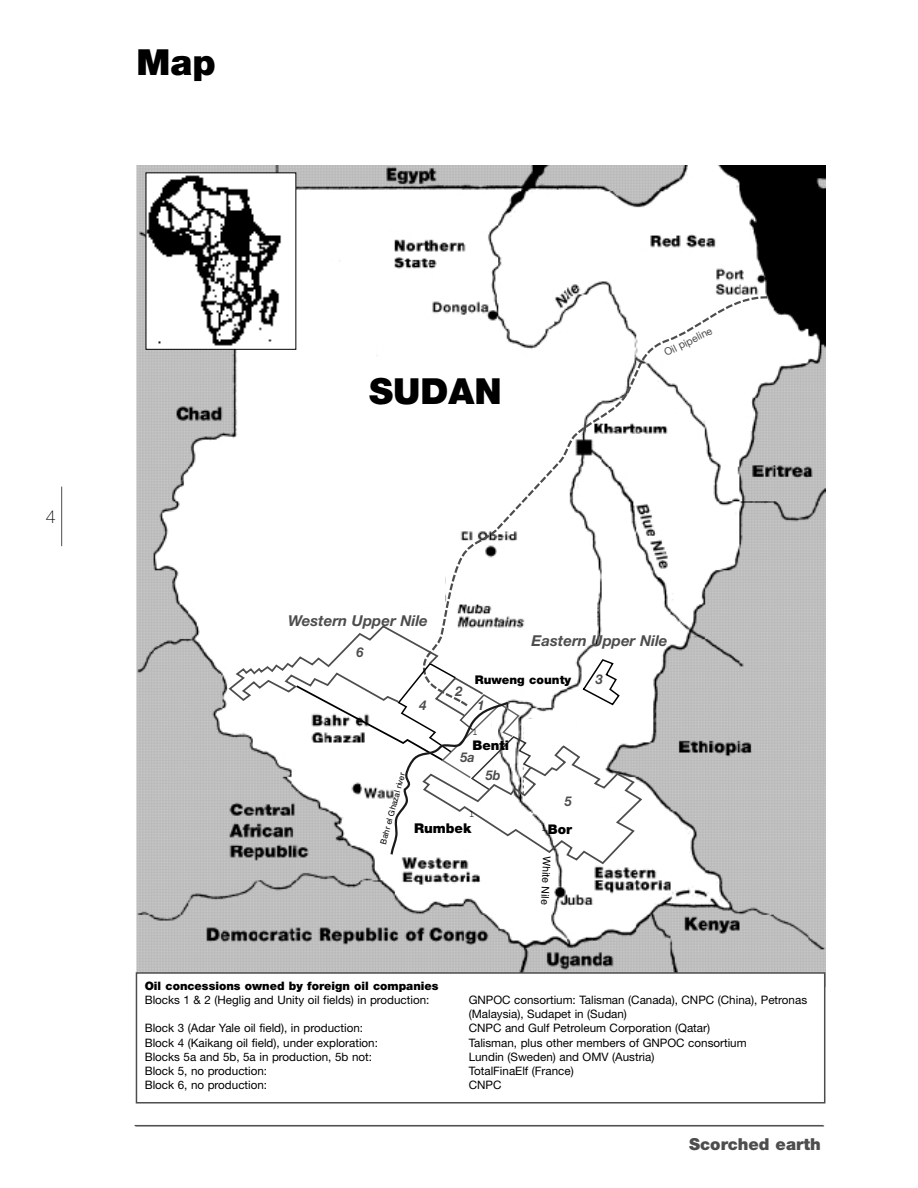
<style>
.page{position:relative;width:918px;height:1188px;background:#fff}
.page>*{position:absolute;margin:0;border:0;box-sizing:border-box;transform-origin:0 0}
.t1{font:900 36px "Helvetica Neue";color:#000}
.t2{font:100 18px "Helvetica Neue";color:#000}
.t3{font:900 16.5px "Helvetica Neue";color:#4d4d4d}
.t4{font:italic 700 15px "Helvetica Neue";color:#4d4d4d}
.t5{font:italic 700 13.5px "Helvetica Neue";color:#4d4d4d;scale:.93 1}
.t6{font:900 13.5px "Helvetica Neue";color:#000}
.t7{font:900 13.35px "Helvetica Neue";color:#000}
.t8{font:900 12px "Helvetica Neue";color:#000}
.t9{font:11.7px/14.2px "Helvetica Neue";color:#000}
.t10{font:900 11.7px "Helvetica Neue";color:#000}
.t11{font:10.5px "Helvetica Neue";color:#4d4d4d}
.t12{font:10.5px "Helvetica";color:#000}
.t13{font:9px "Courier";color:#000}
.t14{font:8.25px "Helvetica";color:#000}
</style>
<div class="page">
<hr style="left:135px;top:1126px;width:689px;height:1px;background:#4d4d4d">
<img style="left:137px;top:165px;width:688px;height:807px">
<svg style="left:419px;top:295px;width:39px;height:329px"></svg>
<svg style="left:458px;top:295px;width:312px;height:414px"></svg>
<div style="left:585px;top:808px;width:69px;height:43px;background:#fff"></div>
<hr style="left:135px;top:1125px;width:688px;height:1px;background:#4d4d4d">
<hr style="left:61px;top:487px;width:1px;height:59px;background:#4d4d4d">
<svg style="left:661px;top:313px;width:79px;height:50px"></svg>
<div style="left:216px;top:553px;width:105px;height:76px;background:#fff"></div>
<div style="left:341px;top:531px;width:104px;height:71px;background:#fff"></div>
<div style="left:386px;top:428px;width:104px;height:72px;background:#fff"></div>
<div style="left:249px;top:390px;width:104px;height:72px;background:#fff"></div>
<div style="left:368px;top:376px;width:166px;height:59px;background:#fff"></div>
<div style="left:136px;top:972px;width:689px;height:132px;border:2px solid #4d4d4d"></div>
<svg style="left:227px;top:624px;width:417px;height:241px"></svg>
<img style="left:148px;top:174px;width:146px;height:174px">
<h1 class="t1" style="left:137px;top:49px;width:81px">Map</h1>
<h2 class="t2" style="left:46px;top:510px;width:12px">4</h2>
<h1 class="t1" style="left:369px;top:378px;width:134px">SUDAN</h1>
<p class="t11" style="left:663px;top:350px;width:54px;rotate:-27deg">Oil pipeline</p>
<p class="t4" style="left:288px;top:615px;width:141px">Western Upper Nile</p>
<p class="t5" style="left:357px;top:647px;width:9px">6</p>
<p class="t4" style="left:531px;top:635px;width:138px">Eastern Upper Nile</p>
<p class="t14" style="left:380px;top:843px;width:75px;rotate:-75deg">Bahr el Ghazal river</p>
<p class="t5" style="left:419px;top:701px;width:9px">4</p>
<p class="t5" style="left:456px;top:687px;width:9px">2</p>
<p class="t8" style="left:475px;top:675px;width:98px">Ruweng county</p>
<p class="t5" style="left:477px;top:700px;width:9px">1</p>
<p class="t13" style="left:473px;top:729px;width:7px">l</p>
<p class="t7" style="left:473px;top:741px;width:38px">Benti</p>
<p class="t5" style="left:460px;top:753px;width:17px">5a</p>
<p class="t5" style="left:486px;top:770px;width:17px">5b</p>
<p class="t5" style="left:565px;top:797px;width:9px">5</p>
<p class="t13" style="left:469px;top:811px;width:7px">l</p>
<p class="t6" style="left:414px;top:823px;width:59px">Rumbek</p>
<p class="t7" style="left:542px;top:824px;width:32px"><sup>l</sup>Bor</p>
<p class="t12" style="left:551px;top:857px;width:50px;rotate:92deg">White Nile</p>
<p class="t5" style="left:596px;top:675px;width:9px">3</p>
<p class="t10" style="left:145px;top:981px;width:295px">Oil concessions owned by foreign oil companies</p>
<p class="t9" style="left:145px;top:994px;width:286px">Blocks 1 &amp; 2 (Heglig and Unity oil fields) in production:</p>
<p class="t9" style="left:469px;top:994px;width:340px">GNPOC consortium: Talisman (Canada), CNPC (China), Petronas (Malaysia), Sudapet in (Sudan)</p>
<p class="t9" style="left:145px;top:1022px;width:220px">Block 3 (Adar Yale oil field), in production:</p>
<p class="t9" style="left:469px;top:1022px;width:243px">CNPC and Gulf Petroleum Corporation (Qatar)</p>
<p class="t9" style="left:145px;top:1036px;width:235px">Block 4 (Kaikang oil field), under exploration:</p>
<p class="t9" style="left:469px;top:1036px;width:279px">Talisman, plus other members of GNPOC consortium</p>
<p class="t9" style="left:145px;top:1051px;width:229px">Blocks 5a and 5b, 5a in production, 5b not:</p>
<p class="t9" style="left:469px;top:1051px;width:187px">Lundin (Sweden) and OMV (Austria)</p>
<p class="t9" style="left:145px;top:1065px;width:124px">Block 5, no production:</p>
<p class="t9" style="left:469px;top:1065px;width:107px">TotalFinaElf (France)</p>
<p class="t9" style="left:145px;top:1079px;width:124px">Block 6, no production:</p>
<p class="t9" style="left:469px;top:1079px;width:34px">CNPC</p>
<h3 class="t3" style="left:689px;top:1138px;width:133px">Scorched earth</h3>
</div>
